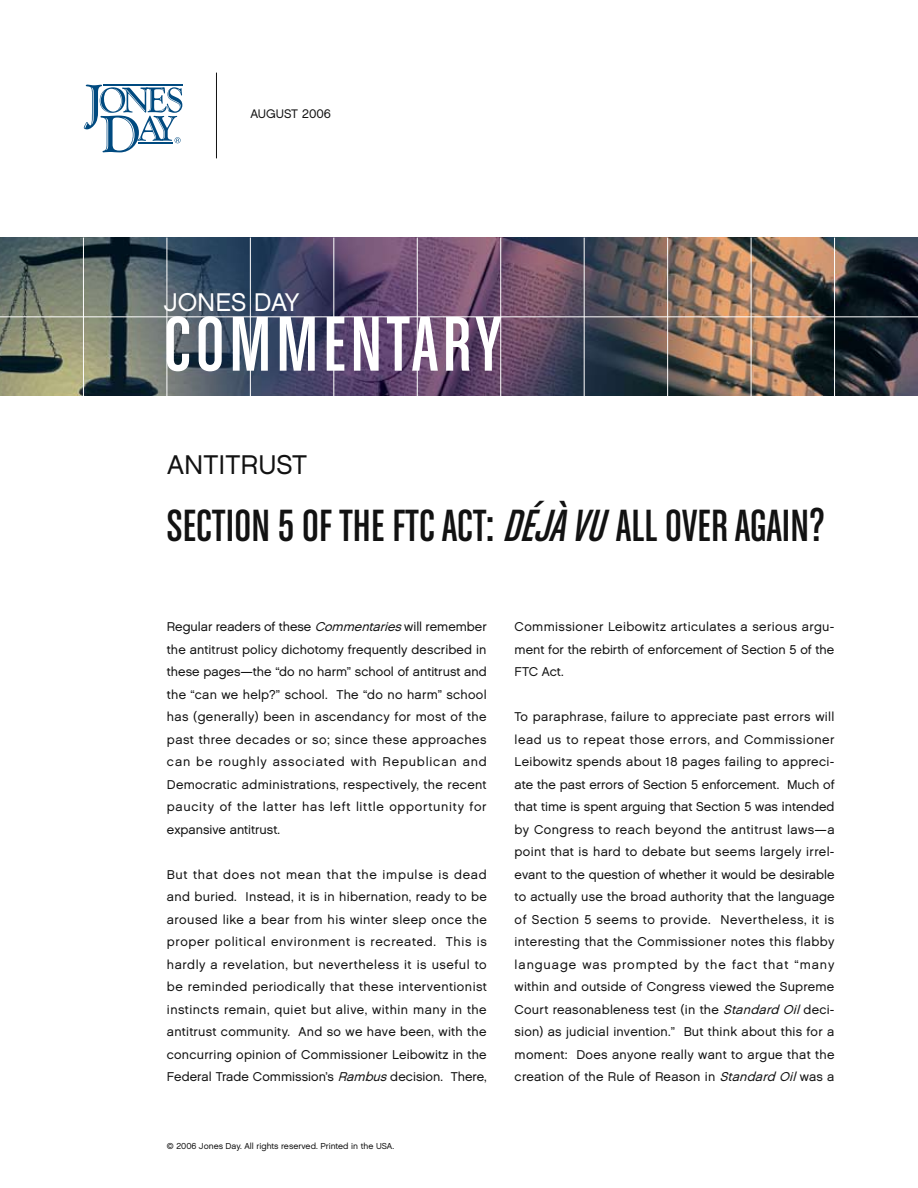
<style>
.page{position:relative;width:918px;height:1188px;background:#fff}
.page>*{position:absolute;margin:0;border:0;box-sizing:border-box;transform-origin:0 0}
.t1{font:82.5px "Chalet Comprime Cologne Sixty";letter-spacing:.055em;color:#fff}
.t2{font:48px "Chalet Comprime Cologne Sixty";letter-spacing:.005em;color:#121212}
.t3{font:27px "Chalet London Nineteen Sixty";color:#121212}
.t4{font:25.5px "Chalet London Nineteen Sixty";letter-spacing:-.005em;color:#fff}
.t5{font:12.75px/22.5px "Chalet London Nineteen Sixty";letter-spacing:.015em;color:#121212;text-align:justify}
.t6{font:12.3px "Chalet London Nineteen Sixty";color:#121212}
.t7{font:8.7px "Chalet London Nineteen Sixty";color:#121212}
.s1{font-style:italic}
</style>
<div class="page">
<img style="left:0;top:237px;width:918px;height:158px">
<hr style="left:167px;top:238px;width:1px;height:160px;background:#fff">
<hr style="left:83px;top:238px;width:1px;height:160px;background:#fff">
<hr style="left:250px;top:238px;width:1px;height:160px;background:#fff">
<hr style="left:334px;top:238px;width:1px;height:160px;background:#fff">
<hr style="left:417px;top:238px;width:1px;height:160px;background:#fff">
<hr style="left:500px;top:238px;width:1px;height:160px;background:#fff">
<hr style="left:584px;top:238px;width:1px;height:160px;background:#fff">
<hr style="left:667px;top:238px;width:1px;height:160px;background:#fff">
<hr style="left:751px;top:238px;width:1px;height:160px;background:#fff">
<hr style="left:834px;top:238px;width:1px;height:160px;background:#fff">
<hr style="left:0;top:317px;width:918px;height:1px;background:#fff">
<hr style="left:216px;top:73px;width:1px;height:85px;background:#121212">
<svg style="left:84px;top:85px;width:98px;height:67px"></svg>
<p class="t6" style="left:250px;top:106px;width:82px">August 2006</p>
<h3 class="t4" style="left:164px;top:286px;width:137px">JONES DAY</h3>
<h1 class="t1" style="left:164px;top:299px;width:339px">COMMENTARY</h1>
<h3 class="t3" style="left:167px;top:448px;width:91px">Antitrus</h3>
<h3 class="t3" style="left:292px;top:448px;width:16px">t</h3>
<h2 class="t2" style="left:167px;top:499px;width:659px">SECTION 5 OF THE FTC ACT: <span class="s1">Déjà Vu</span>ALL OVER AGAIN?</h2>
<p class="t5" style="left:167px;top:616px;width:322px">Regular readers of these <span class="s1">Commentaries</span>will remember the antitrust policy dichotomy frequently described in these pages—the “do no harm” school of antitrust and the “can we help?” school. The “do no harm” school has (generally) been in ascendancy for most of the past three decades or so; since these approaches can be roughly associated with Republican and Democratic administrations, respectively, the recent paucity of the latter has left little opportunity for expansive antitrust.</p>
<p class="t5" style="left:167px;top:863px;width:322px">But that does not mean that the impulse is dead and buried. Instead, it is in hibernation, ready to be aroused like a bear from his winter sleep once the proper political environment is recreated. This is hardly a revelation, but nevertheless it is useful to be reminded periodically that these interventionist instincts remain, quiet but alive, within many in the antitrust community. And so we have been, with the concurring opinion of Commissioner Leibowitz in the Federal Trade Commission’s <span class="s1">Rambus</span>decision. There,</p>
<p class="t7" style="left:167px;top:1140px;width:229px">© 2006 Jones Day. All rights reserved. Printed in the USA.</p>
<p class="t5" style="left:515px;top:616px;width:321px">Commissioner Leibowitz articulates a serious argu&shy;ment for the rebirth of enforcement of Section 5 of the FTC Act.</p>
<p class="t5" style="left:515px;top:706px;width:322px">To paraphrase, failure to appreciate past errors will lead us to repeat those errors, and Commissioner Leibowitz spends about 18 pages failing to appreci&shy;ate the past errors of Section 5 enforcement. Much of that time is spent arguing that Section 5 was intended by Congress to reach beyond the antitrust laws—a point that is hard to debate but seems largely irrel&shy;evant to the question of whether it would be desirable to actually use the broad authority that the language of Section 5 seems to provide. Nevertheless, it is interesting that the Commissioner notes this flabby language was prompted by the fact that “many within and outside of Congress viewed the Supreme Court reasonableness test (in the <span class="s1">Standard Oil</span>deci&shy;sion) as judicial invention.” But think about this for a moment: Does anyone really want to argue that the creation of the Rule of Reason in <span class="s1">Standard Oil</span>was a</p>
</div>
